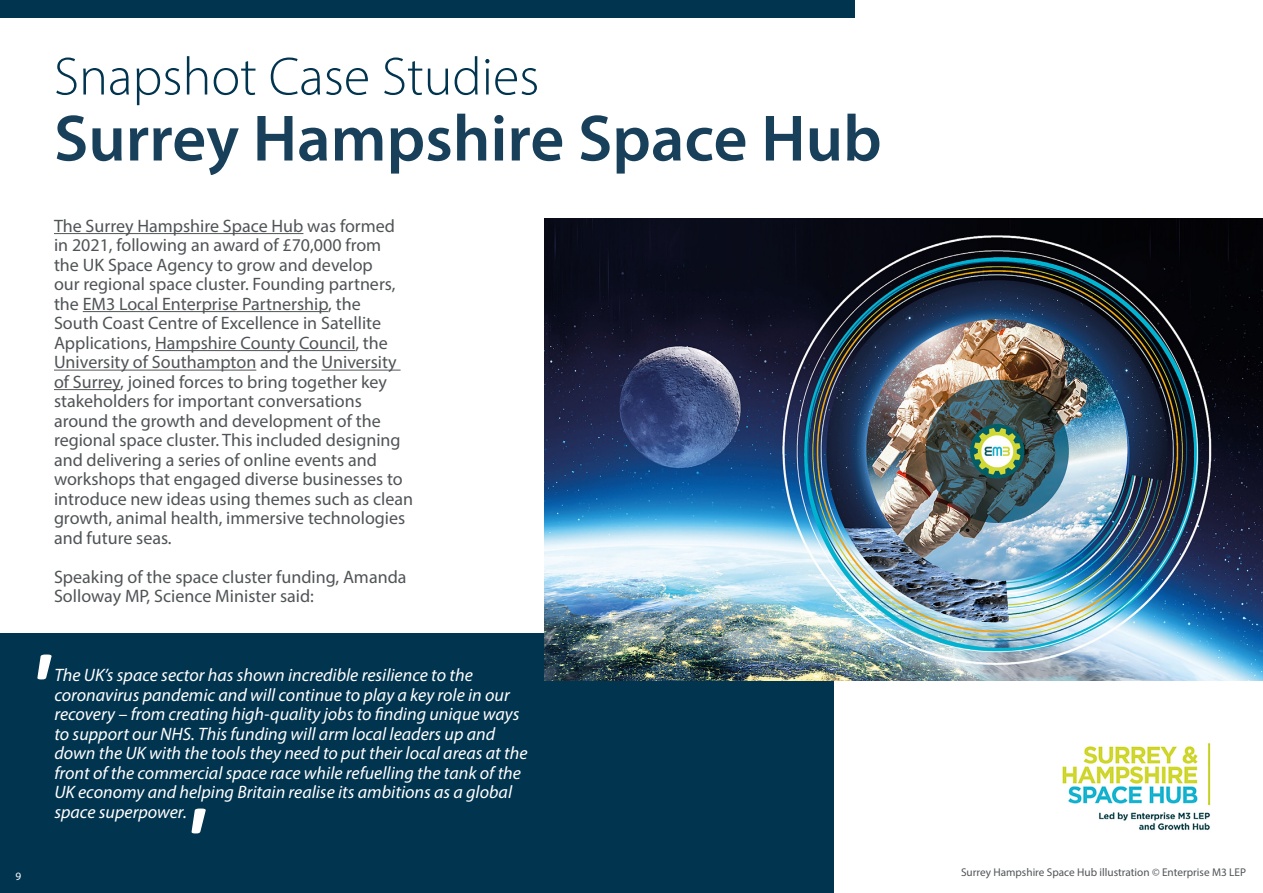
<style>
.page{position:relative;width:1263px;height:893px;background:#fff}
.page>*{position:absolute;margin:0;border:0;box-sizing:border-box;transform-origin:0 0}
.t1{font:600 66px "Myriad Pro";color:#18405b}
.t2{font:300 54px "Myriad Pro";color:#00344f}
.t3{font:18px/19.5px "Myriad Pro";color:#505456}
.t4{font:italic 18px/19.5px "Myriad Pro";color:#fff}
.t5{font:11.25px "Myriad Pro";color:#505456}
.t6{font:11.25px "Myriad Pro";color:#fff}
</style>
<div class="page">
<div style="left:0;top:633px;width:834px;height:260px;background:#00344f"></div>
<svg style="left:37px;top:654px;width:15px;height:25px"></svg>
<svg style="left:192px;top:808px;width:14px;height:25px"></svg>
<div style="left:0;top:0;width:855px;height:17px;background:#00344f"></div>
<hr style="left:54px;top:233px;width:249px;height:1px;background:#505456">
<hr style="left:83px;top:311px;width:245px;height:1px;background:#505456">
<hr style="left:155px;top:350px;width:200px;height:1px;background:#505456">
<hr style="left:54px;top:370px;width:202px;height:1px;background:#505456">
<hr style="left:322px;top:370px;width:79px;height:1px;background:#505456">
<hr style="left:54px;top:389px;width:66px;height:1px;background:#505456">
<img style="left:1062px;top:743px;width:149px;height:88px">
<img style="left:545px;top:218px;width:718px;height:462px">
<p class="t6" style="left:16px;top:869px;width:7px">9</p>
<h2 class="t2" style="left:54px;top:44px;width:487px">Snapshot Case Studies</h2>
<h1 class="t1" style="left:54px;top:96px;width:829px">Surrey Hampshire Space Hub</h1>
<p class="t3" style="left:54px;top:216px;width:361px">The Surrey Hampshire Space Hub was formed in 2021, following an award of £70,000 from<br>the UK Space Agency to grow and develop<br>our regional space cluster. Founding partners, the EM3 Local Enterprise Partnership, the<br>South Coast Centre of Excellence in Satellite Applications, Hampshire County Council, the University of Southampton and the University of Surrey, joined forces to bring together key stakeholders for important conversations around the growth and development of the regional space cluster. This included designing and delivering a series of online events and workshops that engaged diverse businesses to introduce new ideas using themes such as clean growth, animal health, immersive technologies and future seas.</p>
<p class="t3" style="left:54px;top:567px;width:354px">Speaking of the space cluster funding, Amanda<br>Solloway MP, Science Minister said:</p>
<p class="t4" style="left:54px;top:665px;width:475px">The UK’s space sector has shown incredible resilience to the coronavirus pandemic and will continue to play a key role in our recovery – from creating high-quality jobs to finding unique ways to support our NHS. This funding will arm local leaders up and down the UK with the tools they need to put their local areas at the front of the commercial space race while refuelling the tank of the UK economy and helping Britain realise its ambitions as a global space superpower.</p>
<p class="t5" style="left:961px;top:865px;width:286px">Surrey Hampshire Space Hub illustration © Enterprise M3 LEP</p>
</div>
